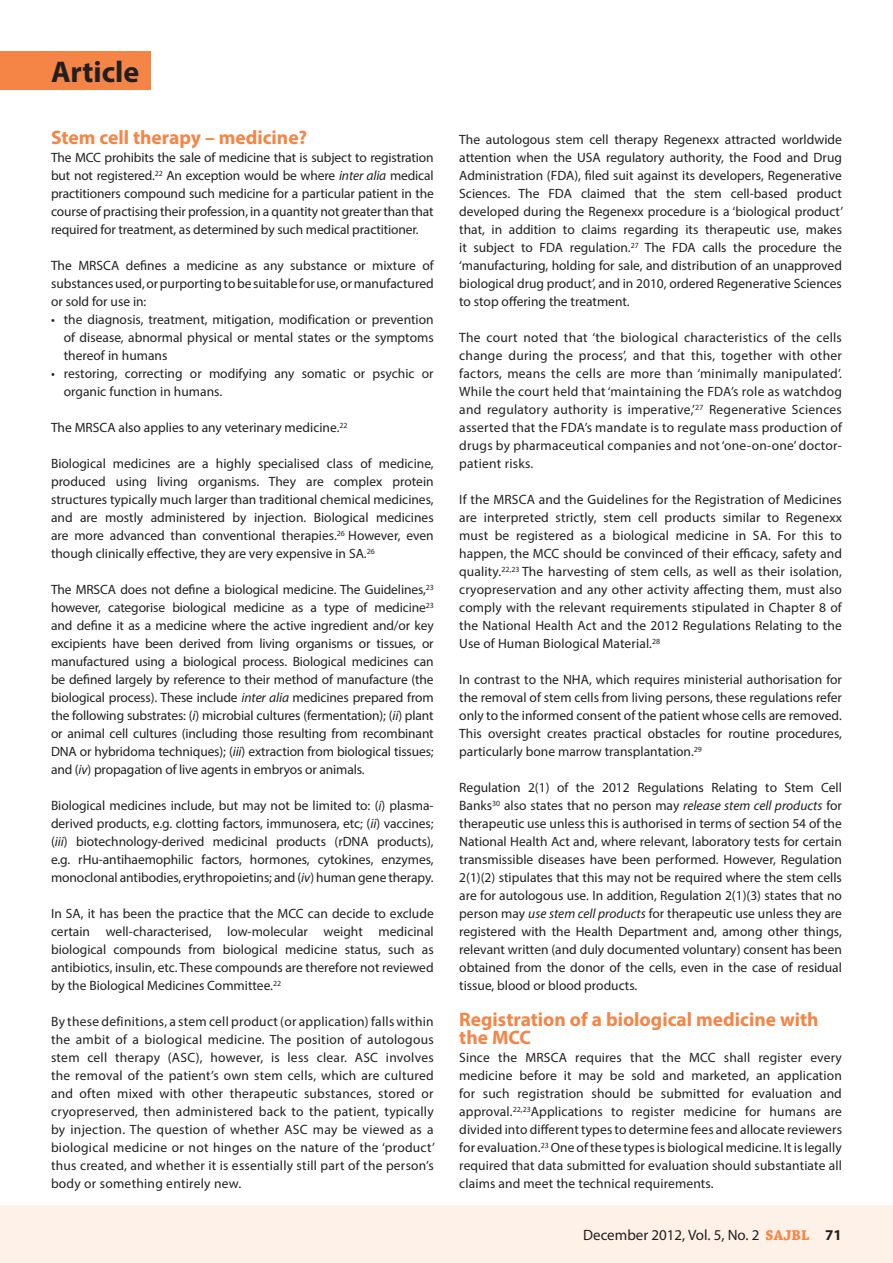
<style>
.page{position:relative;width:893px;height:1263px;background:#fff}
.page>*{position:absolute;margin:0;border:0;box-sizing:border-box;transform-origin:0 0}
.t1{font:700 30px "Myriad Pro";color:#231f20}
.B_HEAD{font:700 19.5px/18px "Myriad Pro";color:#f58546}
.t2{font:15px "Myriad Pro";color:#231f20}
.BODY_COPY{font:13.5px/18px "Myriad Pro";color:#231f20;text-align:justify}
.s1{font-style:italic}
.s2{font-family:"Chaparral Pro";font-weight:700;color:#f58546}
.s3{font-weight:700}
</style>
<div class="page">
<div style="left:0;top:1205px;width:893px;height:58px;background:#fef1e7"></div>
<div style="left:0;top:52px;width:151px;height:38px;background:#f58546"></div>
<h1 class="t1" style="left:51px;top:52px;width:90px">Article</h1>
<p class="B_HEAD" style="left:51px;top:128px;width:258px">Stem cell therapy – medicine?</p>
<p class="BODY_COPY" style="left:51px;top:148px;width:384px">The MCC prohibits the sale of medicine that is subject to registration but not registered.<sup>22</sup> An exception would be where <span class="s1">inter alia</span> medical practitioners compound such medicine for a particular patient in the course of practising their profession, in a quantity not greater than that required for treatment, as determined by such medical practitioner.</p>
<p class="BODY_COPY" style="left:51px;top:256px;width:384px">The MRSCA defines a medicine as any substance or mixture of substances used, or purporting to be suitable for use, or manufactured or sold for use in:</p>
<p class="BODY_COPY" style="left:64px;top:310px;width:371px;text-indent:-13px">• the diagnosis, treatment, mitigation, modification or prevention of disease, abnormal physical or mental states or the symptoms thereof in humans</p>
<p class="BODY_COPY" style="left:64px;top:364px;width:371px;text-indent:-13px">• restoring, correcting or modifying any somatic or psychic or organic function in humans.</p>
<p class="BODY_COPY" style="left:51px;top:418px;width:298px">The MRSCA also applies to any veterinary medicine.<sup>22</sup></p>
<p class="BODY_COPY" style="left:51px;top:454px;width:384px">Biological medicines are a highly specialised class of medicine, produced using living organisms. They are complex protein structures typically much larger than traditional chemical medicines, and are mostly administered by injection. Biological medicines are more advanced than conventional therapies.<sup>26</sup> However, even though clinically effective, they are very expensive in SA.<sup>26</sup></p>
<p class="BODY_COPY" style="left:51px;top:580px;width:384px">The MRSCA does not define a biological medicine. The Guidelines,<sup>23 </sup>however, categorise biological medicine as a type of medicine<sup>23 </sup>and define it as a medicine where the active ingredient and/or key excipients have been derived from living organisms or tissues, or manufactured using a biological process. Biological medicines can be defined largely by reference to their method of manufacture (the biological process). These include <span class="s1">inter alia</span> medicines prepared from the following substrates: (<span class="s1">i</span>) microbial cultures (fermentation); (<span class="s1">ii</span>) plant or animal cell cultures (including those resulting from recombinant DNA or hybridoma techniques); (<span class="s1">iii</span>) extraction from biological tissues; and (<span class="s1">iv</span>) propagation of live agents in embryos or animals.</p>
<p class="BODY_COPY" style="left:51px;top:796px;width:384px">Biological medicines include, but may not be limited to: (<span class="s1">i</span>) plasma&shy;derived products, e.g. clotting factors, immunosera, etc; (<span class="s1">ii</span>) vaccines; (<span class="s1">iii</span>) biotechnology-derived medicinal products (rDNA products), e.g. rHu-antihaemophilic factors, hormones, cytokines, enzymes, monoclonal antibodies, erythropoietins; and (<span class="s1">iv</span>) human gene therapy.</p>
<p class="BODY_COPY" style="left:51px;top:904px;width:384px">In SA, it has been the practice that the MCC can decide to exclude certain well-characterised, low-molecular weight medicinal biological compounds from biological medicine status, such as antibiotics, insulin, etc. These compounds are therefore not reviewed by the Biological Medicines Committee.<sup>22</sup></p>
<p class="BODY_COPY" style="left:51px;top:1012px;width:385px">By these definitions, a stem cell product (or application) falls within the ambit of a biological medicine. The position of autologous stem cell therapy (ASC), however, is less clear. ASC involves the removal of the patient’s own stem cells, which are cultured and often mixed with other therapeutic substances, stored or cryopreserved, then administered back to the patient, typically by injection. The question of whether ASC may be viewed as a biological medicine or not hinges on the nature of the ‘product’ thus created, and whether it is essentially still part of the person’s body or something entirely new.</p>
<p class="BODY_COPY" style="left:459px;top:130px;width:385px">The autologous stem cell therapy Regenexx attracted worldwide attention when the USA regulatory authority, the Food and Drug Administration (FDA), filed suit against its developers, Regenerative Sciences. The FDA claimed that the stem cell-based product developed during the Regenexx procedure is a ‘biological product’ that, in addition to claims regarding its therapeutic use, makes it subject to FDA regulation.<sup>27</sup> The FDA calls the procedure the ‘manufacturing, holding for sale, and distribution of an unapproved biological drug product’, and in 2010, ordered Regenerative Sciences to stop offering the treatment.</p>
<p class="BODY_COPY" style="left:459px;top:328px;width:384px">The court noted that ‘the biological characteristics of the cells change during the process’, and that this, together with other factors, means the cells are more than ‘minimally manipulated’.<br>While the court held that ‘maintaining the FDA’s role as watchdog and regulatory authority is imperative,’<sup>27</sup> Regenerative Sciences asserted that the FDA’s mandate is to regulate mass production of drugs by pharmaceutical companies and not ‘one-on-one’ doctor&shy;patient risks.</p>
<p class="BODY_COPY" style="left:459px;top:490px;width:384px">If the MRSCA and the Guidelines for the Registration of Medicines are interpreted strictly, stem cell products similar to Regenexx must be registered as a biological medicine in SA. For this to happen, the MCC should be convinced of their efficacy, safety and quality.<sup>22,23</sup> The harvesting of stem cells, as well as their isolation, cryopreservation and any other activity affecting them, must also comply with the relevant requirements stipulated in Chapter 8 of the National Health Act and the 2012 Regulations Relating to the Use of Human Biological Material.<sup>28</sup></p>
<p class="BODY_COPY" style="left:459px;top:670px;width:384px">In contrast to the NHA, which requires ministerial authorisation for the removal of stem cells from living persons, these regulations refer only to the informed consent of the patient whose cells are removed.<br>This oversight creates practical obstacles for routine procedures, particularly bone marrow transplantation.<sup>29</sup></p>
<p class="BODY_COPY" style="left:459px;top:778px;width:384px">Regulation 2(1) of the 2012 Regulations Relating to Stem Cell Banks<sup>30</sup> also states that no person may <span class="s1">release stem cell products</span> for therapeutic use unless this is authorised in terms of section 54 of the National Health Act and, where relevant, laboratory tests for certain transmissible diseases have been performed. However, Regulation 2(1)(2) stipulates that this may not be required where the stem cells are for autologous use. In addition, Regulation 2(1)(3) states that no person may <span class="s1">use stem cell products</span> for therapeutic use unless they are registered with the Health Department and, among other things, relevant written (and duly documented voluntary) consent has been obtained from the donor of the cells, even in the case of residual tissue, blood or blood products.</p>
<p class="B_HEAD" style="left:459px;top:1010px;width:361px">Registration of a biological medicine with the MCC</p>
<p class="BODY_COPY" style="left:459px;top:1048px;width:384px">Since the MRSCA requires that the MCC shall register every medicine before it may be sold and marketed, an application for such registration should be submitted for evaluation and approval.<sup>22,23</sup>Applications to register medicine for humans are divided into different types to determine fees and allocate reviewers for evaluation.<sup>23</sup> One of these types is biological medicine. It is legally required that data submitted for evaluation should substantiate all claims and meet the technical requirements.</p>
<p class="t2" style="left:583px;top:1226px;width:260px">December 2012, Vol. 5, No. 2 <span class="s2">SAJBL</span> <span class="s3">71</span></p>
</div>
